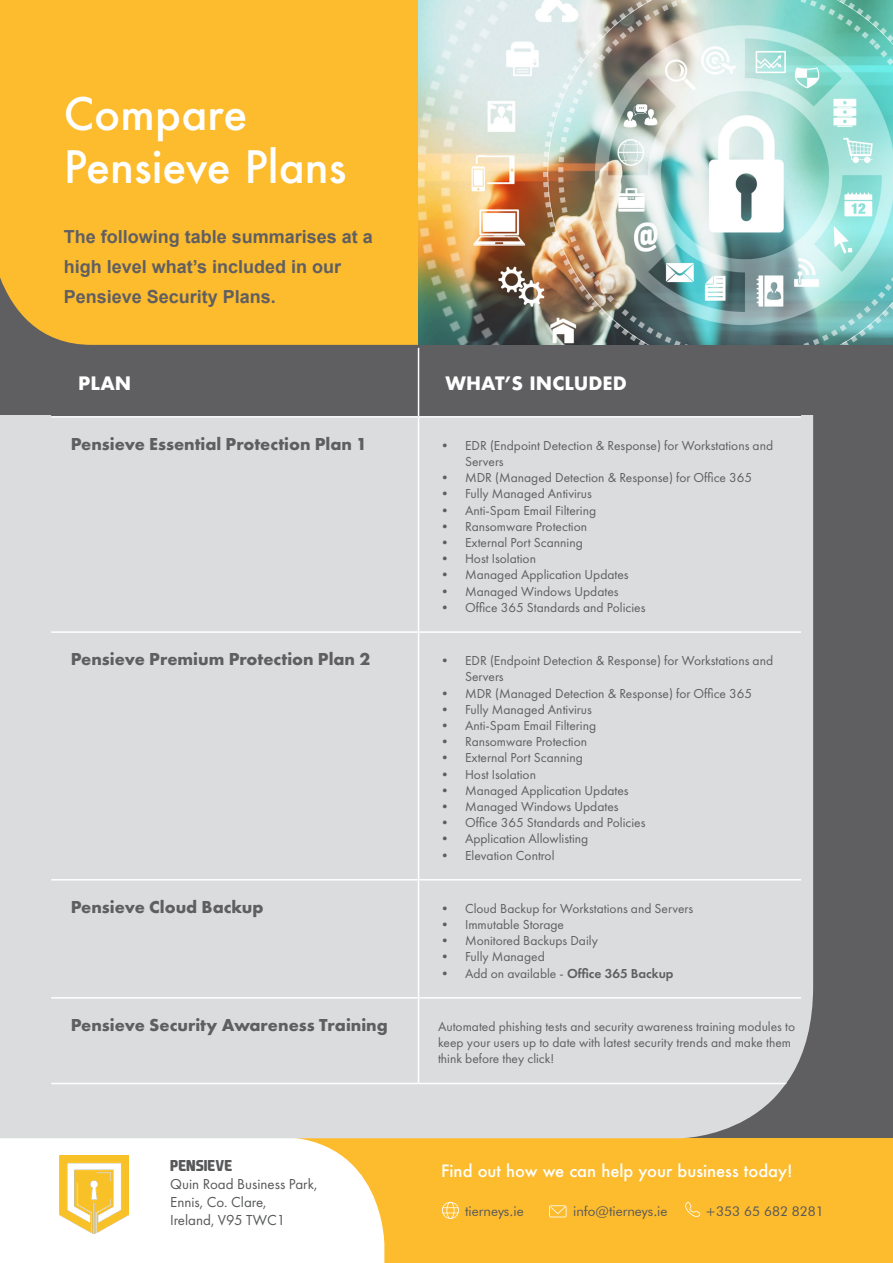
<style>
.page{position:relative;width:893px;height:1263px;background:#fff}
.page>*{position:absolute;margin:0;border:0;box-sizing:border-box;transform-origin:0 0}
.t1{font:500 43.5px/52.2px "Futura";color:#fff}
.t2{font:700 18px "Futura PT";color:#5f5f62}
.t3{font:700 18px/30px "Arial";color:#5f5f62}
.t4{font:700 18px "Futura";color:#fff}
.t5{font:500 16.5px "Futura";color:#fff}
.t6{font:15px/18px "Futura PT";color:#57585a}
.t7{font:700 15px "EA Sports Covers SC";color:#57585a}
.t8{font:13.5px/16.2px "Futura PT";color:#5f5f62}
.t9{font:13.5px "Futura BT";color:#57585a}
.s1{font-weight:600}
</style>
<div class="page">
<div style="left:0;top:345px;width:893px;height:918px;background:#5f5f62"></div>
<div style="left:290px;top:1138px;width:603px;height:125px;background:#fdbb2e"></div>
<div style="left:0;top:1138px;width:384px;height:125px;background:#fff"></div>
<div style="left:0;top:415px;width:813px;height:723px;background:#dbdcde"></div>
<div style="left:0;top:0;width:418px;height:345px;background:#fdbb2e"></div>
<img style="left:418px;top:0;width:475px;height:345px">
<img style="left:60px;top:1155px;width:69px;height:79px">
<svg style="left:51px;top:348px;width:750px;height:68px"></svg>
<div style="left:51px;top:633px;width:750px;height:364px;background:#dbdcde"></div>
<hr style="left:418px;top:418px;width:1px;height:213px;background:#fff">
<hr style="left:51px;top:631px;width:367px;height:2px;background:#fff">
<hr style="left:418px;top:631px;width:383px;height:2px;background:#fff">
<hr style="left:418px;top:633px;width:1px;height:246px;background:#fff">
<hr style="left:51px;top:879px;width:367px;height:1px;background:#fff">
<hr style="left:418px;top:879px;width:383px;height:1px;background:#fff">
<hr style="left:418px;top:880px;width:1px;height:117px;background:#fff">
<hr style="left:51px;top:997px;width:367px;height:1px;background:#fff">
<hr style="left:418px;top:997px;width:383px;height:1px;background:#fff">
<hr style="left:418px;top:998px;width:1px;height:85px;background:#fff">
<hr style="left:51px;top:1083px;width:367px;height:1px;background:#fff">
<hr style="left:418px;top:1083px;width:383px;height:1px;background:#fff">
<hr style="left:418px;top:348px;width:1px;height:68px;background:#fff">
<hr style="left:51px;top:416px;width:367px;height:2px;background:#fff">
<hr style="left:418px;top:416px;width:383px;height:2px;background:#fff">
<svg style="left:685px;top:1202px;width:15px;height:15px"></svg>
<svg style="left:549px;top:1205px;width:17px;height:12px"></svg>
<svg style="left:442px;top:1202px;width:17px;height:17px"></svg>
<svg style="left:778px;top:1064px;width:30px;height:30px"></svg>
<h1 class="t1" style="left:64px;top:88px;width:284px">Compare<br>Pensieve Plans</h1>
<h2 class="t3" style="left:64px;top:222px;width:311px">The following table summarises at a high level what’s included in our<br>Pensieve Security Plans.</h2>
<h2 class="t4" style="left:78px;top:370px;width:55px">PLAN</h2>
<h2 class="t4" style="left:446px;top:370px;width:183px">WHAT’S INCLUDED</h2>
<h2 class="t2" style="left:71px;top:432px;width:298px">Pensieve Essential Protection Plan 1</h2>
<p class="t8" style="left:465px;top:437px;width:310px;text-indent:-27px">• EDR (Endpoint Detection &amp; Response) for Workstations and<br>Servers</p>
<p class="t8" style="left:438px;top:470px;width:316px">• MDR (Managed Detection &amp; Response) for Office 365</p>
<p class="t8" style="left:438px;top:486px;width:155px">• Fully Managed Antivirus</p>
<p class="t8" style="left:438px;top:502px;width:160px">• Anti-Spam Email Filtering</p>
<p class="t8" style="left:438px;top:518px;width:151px">• Ransomware Protection</p>
<p class="t8" style="left:438px;top:534px;width:146px">• External Port Scanning</p>
<p class="t8" style="left:438px;top:551px;width:99px">• Host Isolation</p>
<p class="t8" style="left:438px;top:567px;width:192px">• Managed Application Updates</p>
<p class="t8" style="left:438px;top:583px;width:182px">• Managed Windows Updates</p>
<p class="t8" style="left:438px;top:599px;width:209px">• Office 365 Standards and Policies</p>
<h2 class="t2" style="left:71px;top:647px;width:301px">Pensieve Premium Protection Plan 2</h2>
<p class="t8" style="left:465px;top:652px;width:310px;text-indent:-27px">• EDR (Endpoint Detection &amp; Response) for Workstations and<br>Servers</p>
<p class="t8" style="left:438px;top:685px;width:316px">• MDR (Managed Detection &amp; Response) for Office 365</p>
<p class="t8" style="left:438px;top:701px;width:155px">• Fully Managed Antivirus</p>
<p class="t8" style="left:438px;top:717px;width:160px">• Anti-Spam Email Filtering</p>
<p class="t8" style="left:438px;top:733px;width:151px">• Ransomware Protection</p>
<p class="t8" style="left:438px;top:750px;width:146px">• External Port Scanning</p>
<p class="t8" style="left:438px;top:766px;width:99px">• Host Isolation</p>
<p class="t8" style="left:438px;top:782px;width:192px">• Managed Application Updates</p>
<p class="t8" style="left:438px;top:798px;width:182px">• Managed Windows Updates</p>
<p class="t8" style="left:438px;top:814px;width:209px">• Office 365 Standards and Policies</p>
<p class="t8" style="left:438px;top:831px;width:152px">• Application Allowlisting</p>
<p class="t8" style="left:438px;top:847px;width:118px">• Elevation Control</p>
<h2 class="t2" style="left:71px;top:895px;width:194px">Pensieve Cloud Backup</h2>
<p class="t8" style="left:438px;top:900px;width:257px">• Cloud Backup for Workstations and Servers</p>
<p class="t8" style="left:438px;top:916px;width:128px">• Immutable Storage</p>
<p class="t8" style="left:438px;top:932px;width:161px">• Monitored Backups Daily</p>
<p class="t8" style="left:438px;top:949px;width:108px">• Fully Managed</p>
<p class="t8" style="left:438px;top:965px;width:237px">• Add on available - <span class="s1">Office 365 Backup</span></p>
<h2 class="t2" style="left:71px;top:1013px;width:319px">Pensieve Security Awareness Training</h2>
<p class="t8" style="left:438px;top:1018px;width:359px">Automated phishing tests and security awareness training modules to keep your users up to date with latest security trends and make them think before they click!</p>
<p class="t7" style="left:170px;top:1156px;width:64px">PENSIEVE</p>
<p class="t6" style="left:170px;top:1175px;width:149px">Quin Road Business Park,<br>Ennis, Co. Clare,<br>Ireland, V95 TWC1</p>
<p class="t5" style="left:441px;top:1160px;width:353px">Find out how we can help your business today!</p>
<p class="t9" style="left:465px;top:1202px;width:60px">tierneys.ie</p>
<p class="t9" style="left:573px;top:1202px;width:96px">info@tierneys.ie</p>
<p class="t9" style="left:705px;top:1202px;width:120px">+353 65 682 8281</p>
</div>
